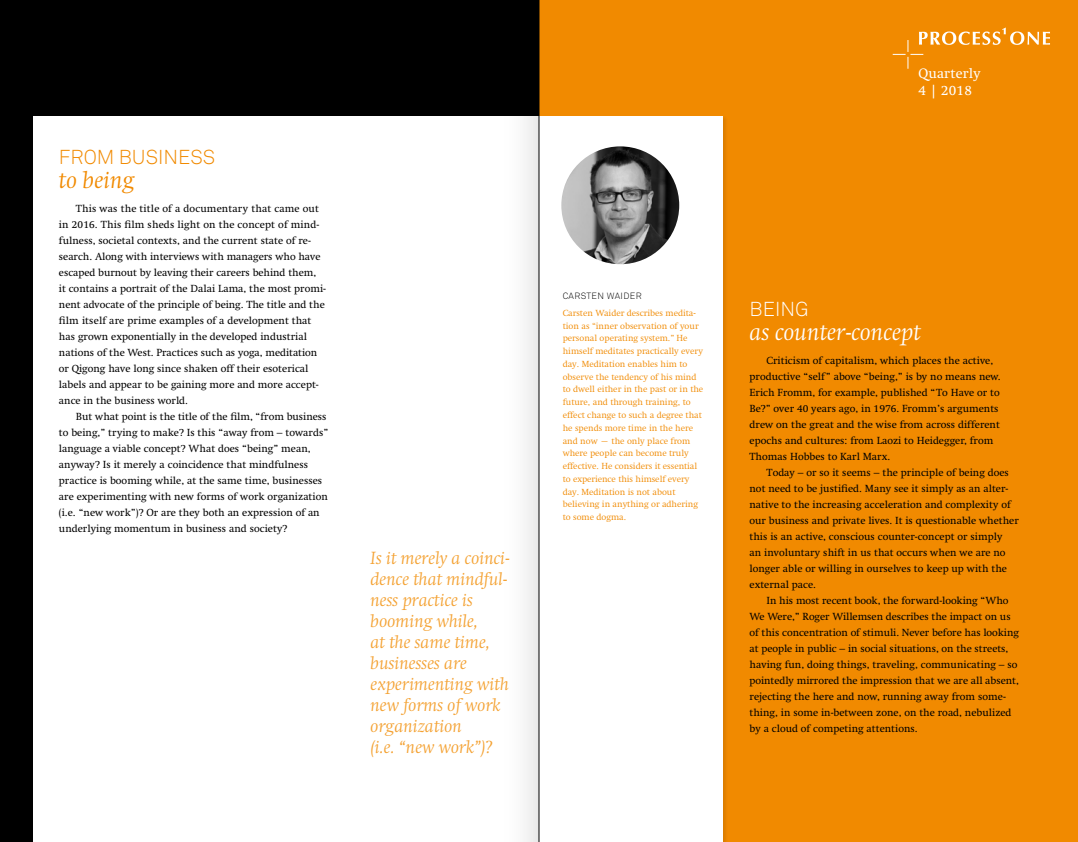
<style>
.page{position:relative;width:1078px;height:842px;background:#fff}
.page>*{position:absolute;margin:0;border:0;box-sizing:border-box;transform-origin:0 0}
.t1{font:italic 300 24px "Swift LT Pro";color:#fff}
.t2{font:italic 300 24px "Swift LT Pro";color:#f18a00}
.t3{font:300 20px "Akkurat";color:#f18a00}
.t4{font:300 20px "Akkurat";color:#fff}
.t5{font:italic 300 18px/21px "Swift LT Pro";color:#f4a233}
.t6{font:14px/17px "Swift LT Pro";letter-spacing:.01em;color:#fff}
.t7{font:10.5px/16px "Swift LT Pro";color:#000}
.t8{font:300 9px/12.8px "Swift LT Pro";color:#f18a00}
.t9{font:300 9px "Akkurat";letter-spacing:.04em;color:#000}
</style>
<div class="page">
<div style="left:0;top:0;width:1077px;height:842px;background:#000"></div>
<div style="left:33px;top:116px;width:506px;height:726px;background:#fff"></div>
<div style="left:539px;top:0;width:538px;height:842px;background:#f18a00"></div>
<svg style="left:892px;top:28px;width:157px;height:41px"></svg>
<div style="left:537px;top:115px;width:191px;height:727px;background:#000;opacity:.1"></div>
<div style="left:539px;top:116px;width:183px;height:726px;background:#fff"></div>
<img style="left:561px;top:146px;width:118px;height:118px;border-radius:59px">
<hr style="left:538px;top:0;width:1px;height:842px;background:#000">
<div style="left:526px;top:115px;width:12px;height:726px;background:#efefef"></div>
<h2 class="t3" style="left:59px;top:145px;width:158px">FROM BUSINESS</h2>
<h1 class="t2" style="left:59px;top:166px;width:77px">to being</h1>
<p class="t7" style="left:59px;top:200px;width:268px;text-indent:17px">This was the title of a documentary that came out in 2016. This film sheds light on the concept of mind&shy;fulness, societal contexts, and the current state of re&shy;search. Along with interviews with managers who have escaped burnout by leaving their careers behind them,<br>it contains a portrait of the Dalai Lama, the most promi&shy;nent advocate of the principle of being. The title and the film itself are prime examples of a development that has grown exponentially in the developed industrial nations of the West. Practices such as yoga, meditation or Qigong have long since shaken off their esoterical labels and appear to be gaining more and more accept&shy;ance in the business world.</p>
<p class="t7" style="left:59px;top:408px;width:271px;text-indent:17px">But what point is the title of the film, “from business to being,” trying to make? Is this “away from – towards” language a viable concept? What does “being” mean, anyway? Is it merely a coincidence that mindfulness practice is booming while, at the same time, businesses are experimenting with new forms of work organization (i.e. “new work”)? Or are they both an expression of an underlying momentum in business and society?</p>
<h3 class="t5" style="left:370px;top:547px;width:141px">Is it merely a coinci&shy;dence that mindful&shy;ness practice is booming while,<br>at the same time, businesses are experimenting with new forms of work organization<br>(i.e. “new work”)?</h3>
<h3 class="t6" style="left:918px;top:65px;width:64px">Quarterly<br>4 | 2018</h3>
<p class="t9" style="left:562px;top:290px;width:80px">CARSTEN WAIDER</p>
<p class="t8" style="left:562px;top:307px;width:142px">Carsten Waider describes medita&shy;tion as “inner observation of your personal operating system.” He himself meditates practically every day. Meditation enables him to observe the tendency of his mind to dwell either in the past or in the future, and through training, to effect change to such a degree that he spends more time in the here and now – the only place from where people can become truly effective. He considers it essential to experience this himself every day. Meditation is not about believing in anything or adhering to some dogma.</p>
<h2 class="t4" style="left:749px;top:297px;width:61px">BEING</h2>
<h1 class="t1" style="left:749px;top:318px;width:173px">as counter-concept</h1>
<p class="t7" style="left:749px;top:352px;width:253px;text-indent:17px">Criticism of capitalism, which places the active, productive “self” above “being,” is by no means new.<br>Erich Fromm, for example, published “To Have or to Be?” over 40 years ago, in 1976. Fromm’s arguments drew on the great and the wise from across different epochs and cultures: from Laozi to Heidegger, from Thomas Hobbes to Karl Marx.</p>
<p class="t7" style="left:749px;top:464px;width:271px;text-indent:17px">Today – or so it seems – the principle of being does not need to be justified. Many see it simply as an alter&shy;native to the increasing acceleration and complexity of our business and private lives. It is questionable whether this is an active, conscious counter-concept or simply<br>an involuntary shift in us that occurs when we are no longer able or willing in ourselves to keep up with the external pace.</p>
<p class="t7" style="left:749px;top:592px;width:271px;text-indent:17px">In his most recent book, the forward-looking “Who We Were,” Roger Willemsen describes the impact on us of this concentration of stimuli. Never before has looking at people in public – in social situations, on the streets, having fun, doing things, traveling, communicating – so pointedly mirrored the impression that we are all absent, rejecting the here and now, running away from some&shy;thing, in some in-between zone, on the road, nebulized by a cloud of competing attentions.</p>
</div>
